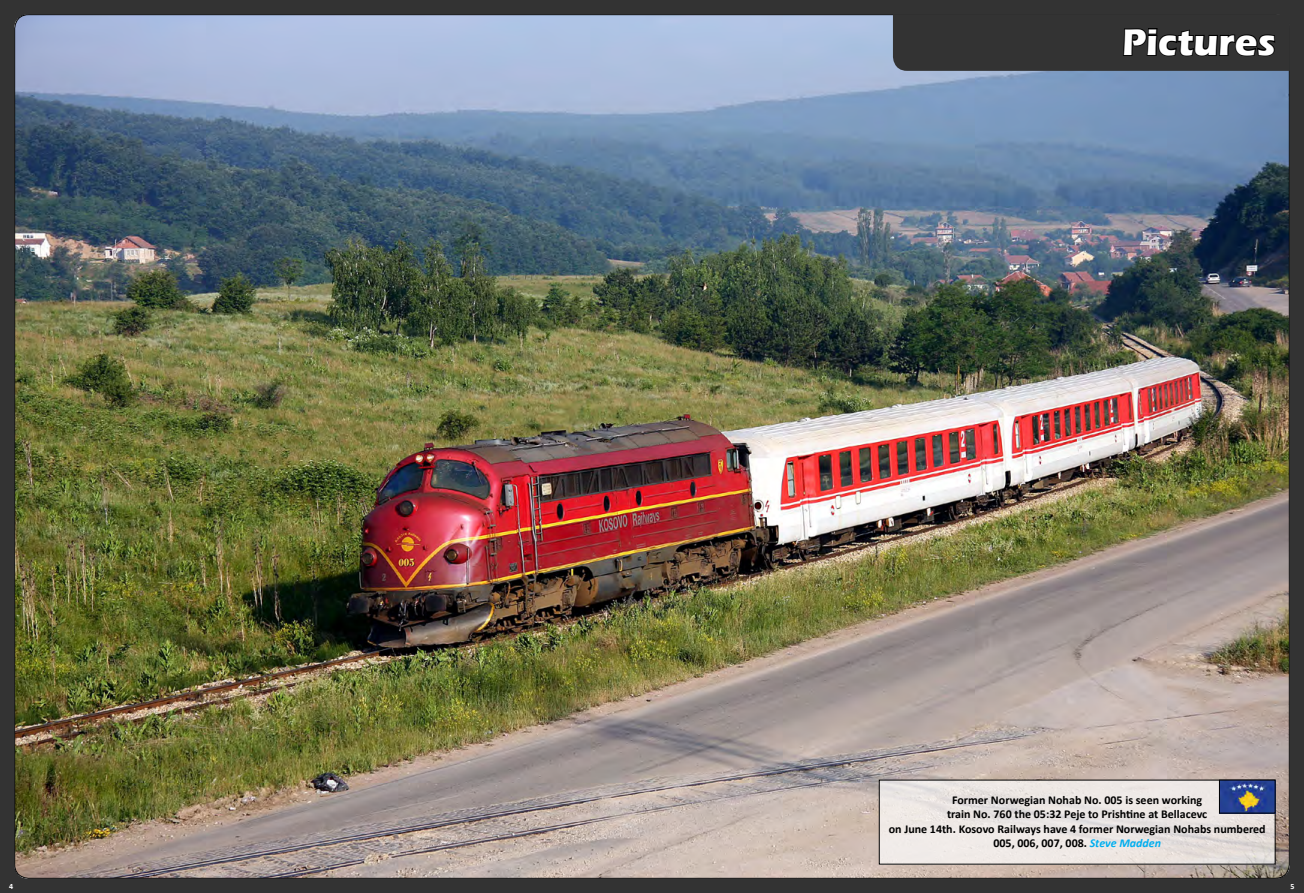
<style>
.page{position:relative;width:1304px;height:893px;background:#333}
.page>*{position:absolute;margin:0;border:0;box-sizing:border-box;transform-origin:0 0}
.t1{font:700 38px "Eras ITC";color:#fff}
.t2{font:700 12px/14.4px "Calibri";color:#000;text-align:center}
.t3{font:700 8px "Calibri";color:#fff}
.s1{font-style:italic;color:#00aeef}
</style>
<div class="page">
<img style="left:15px;top:15px;width:1274px;height:863px">
<svg style="left:893px;top:15px;width:397px;height:148px"></svg>
<svg style="left:881px;top:782px;width:393px;height:81px;background:#eae5e2"></svg>
<img style="left:1221px;top:782px;width:53px;height:30px">
<div style="left:1219px;top:780px;width:57px;height:34px;border:1px solid #000"></div>
<h1 class="t1" style="left:1122px;top:20px;width:155px">Pictures</h1>
<p class="t2" style="left:889px;top:793px;width:378px">Former Norwegian Nohab No. 005 is seen working<br>train No. 760 the 05:32 Peje to Prishtine at Bellacevc<br>on June 14th. Kosovo Railways have 4 former Norwegian Nohabs numbered 005, 006, 007, 008. <span class="s1">Steve Madden</span></p>
<p class="t3" style="left:9px;top:881px;width:6px">4</p>
<p class="t3" style="left:1291px;top:881px;width:6px">5</p>
</div>
